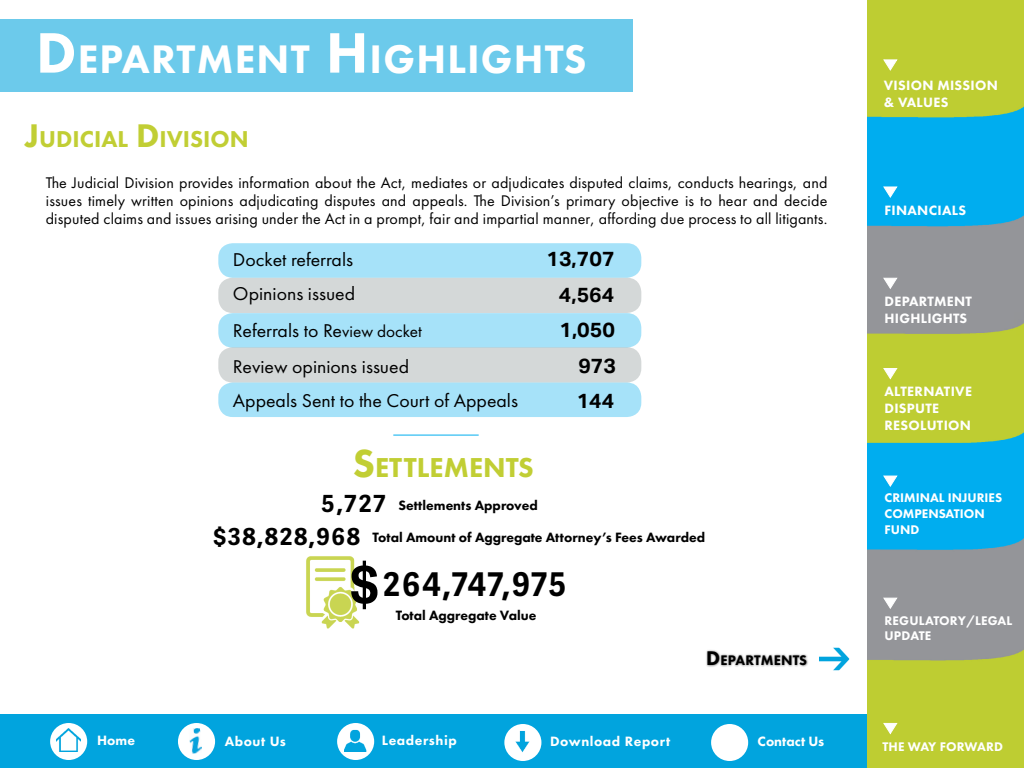
<style>
.page{position:relative;width:1024px;height:768px;background:#fff}
.page>*{position:absolute;margin:0;border:0;box-sizing:border-box;transform-origin:0 0}
.t1{font:800 41.4px "Futura PT";letter-spacing:.03em;color:#fff}
.t2{font:700 32.7px "Adelle Sans";letter-spacing:.04em;color:#000;scale:.95 1}
.t3{font:800 28.4px "Futura PT";color:#c1ce34}
.t4{font:800 23.8px "Futura PT";color:#c1ce34}
.t5{font:700 20.6px "Aktiv Grotesk";color:#000}
.t6{font:19.2px/33.9px "Futura PT";color:#000}
.t7{font:16px/18px "Futura PT";letter-spacing:.01em;color:#000;text-align:justify}
.t8{font:800 14.4px "Futura PT";letter-spacing:.015em;color:#000}
.t9{font:800 14px "Futura PT";color:#000}
.t10{font:800 14px/16.8px "Futura PT";letter-spacing:.02em;color:#fff}
.t11{font:800 14px "Futura PT";letter-spacing:.04em;color:#fff}
.t12{font:800 14px "Futura PT";color:#fff}
.t13{font:800 13px/15.6px "Futura PT";color:#fff}
.s1{font-size:59.1px}
.s2{font-size:34px}
.s3{font-size:17.3px}
.s4{font-size:40.5px}
.s5{font-family:"Adelle Sans";font-weight:700;font-size:23.6px}
.s6{font-family:"Adelle Sans";font-weight:700;font-size:23.4px}
.s7{font-family:"Aktiv Grotesk";font-size:52.9px}
.s8{font-size:20.5px}
</style>
<div class="page">
<div style="left:0;top:714px;width:1008px;height:54px;background:#01a4de"></div>
<img style="left:867px;top:0;width:157px;height:768px">
<div style="left:178px;top:723px;width:37px;height:37px;background:#fff;border-radius:50%"></div>
<div style="left:50px;top:723px;width:37px;height:37px;background:#fff;border-radius:50%"></div>
<img style="left:56px;top:728px;width:24px;height:23px">
<div style="left:504px;top:724px;width:37px;height:37px;background:#fff;border-radius:50%"></div>
<img style="left:515px;top:731px;width:15px;height:22px">
<div style="left:337px;top:723px;width:37px;height:37px;background:#fff;border-radius:50%"></div>
<img style="left:344px;top:729px;width:23px;height:23px">
<div style="left:711px;top:724px;width:37px;height:37px;background:#fff;border-radius:50%"></div>
<img style="left:189px;top:728px;width:13px;height:26px">
<svg style="left:883px;top:60px;width:14px;height:10px"></svg>
<svg style="left:883px;top:187px;width:14px;height:10px"></svg>
<svg style="left:883px;top:278px;width:14px;height:11px"></svg>
<svg style="left:883px;top:368px;width:14px;height:11px"></svg>
<svg style="left:883px;top:476px;width:14px;height:11px"></svg>
<svg style="left:883px;top:723px;width:14px;height:11px"></svg>
<svg style="left:883px;top:598px;width:14px;height:11px"></svg>
<div style="left:218px;top:278px;width:423px;height:35px;background:#d4d8d8;border-radius:14px"></div>
<div style="left:218px;top:243px;width:423px;height:35px;background:#a6e2f9;border-radius:14px"></div>
<div style="left:0;top:19px;width:633px;height:73px;background:#6ccaeb"></div>
<img style="left:306px;top:556px;width:54px;height:73px">
<hr style="left:393px;top:435px;width:86px;height:1px;background:#00aeef">
<div style="left:218px;top:313px;width:423px;height:35px;background:#a6e2f9;border-radius:14px"></div>
<div style="left:218px;top:347px;width:423px;height:36px;background:#d4d8d8;border-radius:14px"></div>
<div style="left:218px;top:383px;width:423px;height:34px;background:#a6e2f9;border-radius:14px"></div>
<div style="left:706px;top:649px;width:103px;height:18px;background:#000;opacity:.55"></div>
<img style="left:819px;top:647px;width:31px;height:24px">
<h1 class="t1" style="left:36px;top:33px;width:552px"><span class="s1">D</span>EPARTMENT <span class="s1">H</span> IGHLIGHTS</h1>
<h3 class="t4" style="left:25px;top:124px;width:225px"><span class="s2">J</span>UDICIAL <span class="s2">D</span>IVISION</h3>
<p class="t7" style="left:46px;top:174px;width:783px">The Judicial Division provides information about the Act, mediates or adjudicates disputed claims, conducts hearings, and issues timely written opinions adjudicating disputes and appeals. The Division’s primary objective is to hear and decide disputed claims and issues arising under the Act in a prompt, fair and impartial manner, affording due process to all litigants.</p>
<p class="t6" style="left:233px;top:243px;width:124px">Docket referrals<br>Opinions issued</p>
<p class="t5" style="left:547px;top:246px;width:70px">13,707</p>
<p class="t5" style="left:559px;top:282px;width:57px">4,564</p>
<p class="t6" style="left:233px;top:314px;width:191px">Referrals to Re<span class="s3">view docket</span></p>
<p class="t5" style="left:559px;top:317px;width:57px">1,050</p>
<p class="t6" style="left:233px;top:349px;width:178px">Review opinions issued</p>
<p class="t5" style="left:578px;top:353px;width:39px">973</p>
<p class="t6" style="left:233px;top:384px;width:287px">Appeals Sent to the Court of Appeals</p>
<p class="t5" style="left:577px;top:388px;width:39px">144</p>
<h3 class="t3" style="left:353px;top:449px;width:182px"><span class="s4">S</span>ETTLEMENTS</h3>
<p class="t9" style="left:321px;top:497px;width:218px"><span class="s5">5,727</span> Settlements Approved</p>
<p class="t9" style="left:213px;top:529px;width:493px"><span class="s6">$38,828,968</span> Total Amount of Aggregate Attorney’s Fees Awarded</p>
<h2 class="t2" style="left:350px;top:560px;width:230px"><span class="s7">$</span>264,747,975</h2>
<p class="t9" style="left:396px;top:607px;width:142px">Total Aggregate Value</p>
<p class="t8" style="left:706px;top:651px;width:102px"><span class="s8">D</span> EPARTMENTS</p>
<p class="t10" style="left:97px;top:732px;width:39px">Home</p>
<p class="t11" style="left:382px;top:732px;width:77px">Leadership</p>
<p class="t12" style="left:758px;top:732px;width:68px">Contact Us</p>
<p class="t10" style="left:225px;top:732px;width:63px">About Us</p>
<p class="t11" style="left:550px;top:733px;width:122px">Download Report</p>
<p class="t10" style="left:884px;top:77px;width:116px">VISION MISSION &amp; VALUES</p>
<p class="t10" style="left:885px;top:202px;width:83px">FINANCIALS</p>
<p class="t10" style="left:885px;top:293px;width:89px">DEPARTMENT<br>HIGHLIGHTS</p>
<p class="t10" style="left:885px;top:383px;width:89px">ALTERNATIVE<br>DISPUTE<br>RESOLUTION</p>
<p class="t13" style="left:885px;top:490px;width:119px">CRIMINAL INJURIES<br>COMPENSATION<br>FUND</p>
<p class="t13" style="left:885px;top:612px;width:129px">REGULATORY/LEGAL<br>UPDATE</p>
<p class="t13" style="left:882px;top:739px;width:122px">THE WAY FORWARD</p>
</div>
